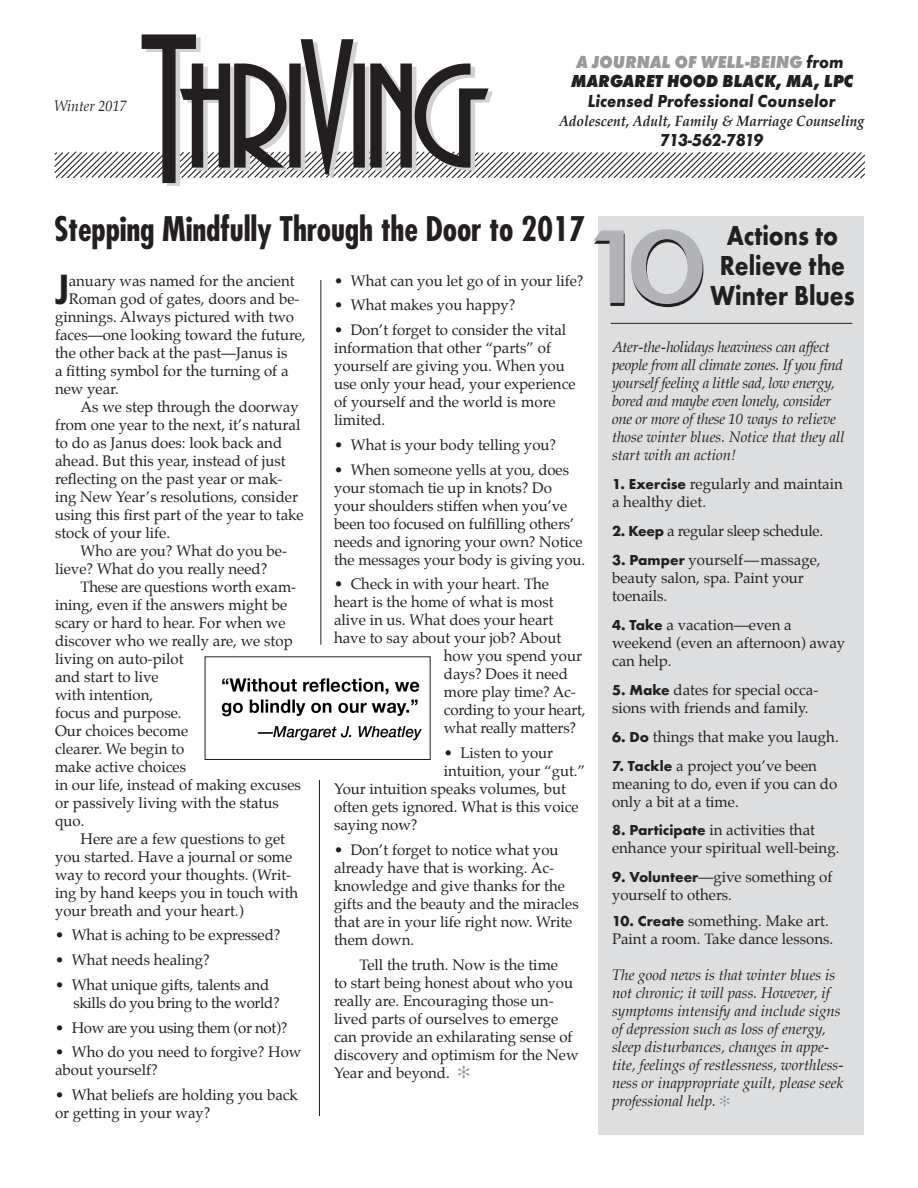
<style>
.page{position:relative;width:918px;height:1188px;background:#fff}
.page>*{position:absolute;margin:0;border:0;box-sizing:border-box;transform-origin:0 0}
.t1{font:500 96px "Futura";color:#231f20;scale:1.3 1}
.t2{font:700 condensed 38.85px "Futura";color:#231f20}
.t3{font:700 condensed 33px "Futura";letter-spacing:-.005em;color:#231f20}
.t4{font:700 28.5px/30px "Futura T";color:#231f20;text-align:center;scale:.85 1}
.t5{font:italic 800 18px/19.5px "Futura T";color:#231f20;scale:.91 1}
.t6{font:italic 700 18px "Futura T";color:#231f20;scale:.91 1}
.t7{font:italic 700 18px "Futura T";letter-spacing:-.035em;color:#231f20;scale:.91 1}
.t8{font:15px/18px "Palatino";color:#231f20}
.t9{font:italic 15px/18px "Palatino";color:#231f20}
.t10{font:italic 15px/18px "Palatino";letter-spacing:-.02em;color:#231f20}
.t11{font:15px "Palatino";letter-spacing:-.02em;color:#231f20}
.t12{font:italic 700 15px "Palatino";color:#231f20;scale:.91 1}
.t13{font:italic 15px "Palatino";color:#231f20;scale:.95 1}
.s1{color:#97999c}
.s2{font-weight:700}
.s3{font-family:"Futura T";font-weight:700}
</style>
<div class="page">
<svg style="left:54px;top:35px;width:810px;height:151px"></svg>
<div style="left:598px;top:216px;width:265px;height:918px;background:#dddee0"></div>
<hr style="left:611px;top:323px;width:241px;height:1px;background:#231f20">
<hr style="left:321px;top:280px;width:1px;height:365px;background:#231f20">
<hr style="left:319px;top:780px;width:1px;height:336px;background:#231f20">
<div style="left:205px;top:657px;width:225px;height:103px;border:1px solid #231f20"></div>
<img style="left:221px;top:678px;width:201px;height:63px">
<p class="t13" style="left:54px;top:93px;width:78px">Winter 2017</p>
<p class="t5" style="left:571px;top:52px;width:312px"><span class="s1">A JOURNAL OF WELL-BEING</span> <span class="s2">from<br></span>MARGARET HOOD BLACK, MA, LPC</p>
<p class="t6" style="left:588px;top:90px;width:274px">Licensed Professional Counselor</p>
<p class="t12" style="left:559px;top:112px;width:337px">Adolescent, Adult, Family &amp; Marriage Counseling</p>
<p class="t7" style="left:660px;top:129px;width:115px">713-562-7819</p>
<h3 class="t3" style="left:54px;top:208px;width:533px">Stepping Mindfully Through the Door to 2017</h3>
<p class="t8" style="left:334px;top:271px;width:251px">• What can you let go of in your life?</p>
<p class="t8" style="left:334px;top:296px;width:183px">• What makes you happy?</p>
<p class="t8" style="left:334px;top:321px;width:243px">• Don’t forget to consider the vital information that other “parts” of yourself are giving you. When you use only your head, your experience of yourself and the world is more limited.</p>
<p class="t8" style="left:334px;top:436px;width:224px">• What is your body telling you?</p>
<p class="t8" style="left:334px;top:460px;width:253px">• When someone yells at you, does your stomach tie up in knots? Do your shoulders stiffen when you’ve been too focused on fulfilling others’ needs and ignoring your own? Notice the messages your body is giving you.</p>
<p class="t8" style="left:334px;top:575px;width:217px">• Check in with your heart. The</p>
<p class="t8" style="left:334px;top:593px;width:221px">heart is the home of what is most</p>
<p class="t8" style="left:334px;top:611px;width:221px">alive in us. What does your heart</p>
<p class="t8" style="left:334px;top:629px;width:229px">have to say about your job? About</p>
<p class="t8" style="left:444px;top:647px;width:140px">how you spend your</p>
<p class="t8" style="left:444px;top:665px;width:126px">days? Does it need</p>
<p class="t8" style="left:444px;top:683px;width:133px">more play time? Ac-</p>
<p class="t8" style="left:444px;top:701px;width:143px">cording to your heart,</p>
<p class="t8" style="left:444px;top:719px;width:134px">what really matters?</p>
<p class="t8" style="left:444px;top:744px;width:111px">• Listen to your</p>
<p class="t8" style="left:444px;top:762px;width:143px">intuition, your “gut.”</p>
<p class="t8" style="left:334px;top:780px;width:233px">Your intuition speaks volumes, but</p>
<p class="t8" style="left:334px;top:798px;width:246px">often gets ignored. What is this voice</p>
<p class="t8" style="left:334px;top:816px;width:85px">saying now?</p>
<p class="t8" style="left:334px;top:841px;width:246px">• Don’t forget to notice what you already have that is working. Ac&shy;knowledge and give thanks for the gifts and the beauty and the miracles that are in your life right now. Write them down.</p>
<p class="t8" style="left:334px;top:955px;width:246px;text-indent:26px">Tell the truth. Now is the time<br>to start being honest about who you really are. Encouraging those un&shy;lived parts of ourselves to emerge can provide an exhilarating sense of discovery and optimism for the New<br>Year and beyond.</p>
<p class="t8" style="left:69px;top:271px;width:232px">anuary was named for the ancient<br>Roman god of gates, doors and be-</p>
<h2 class="t2" style="left:55px;top:265px;width:15px">J</h2>
<p class="t8" style="left:55px;top:307px;width:252px">ginnings. Always pictured with two faces—one looking toward the future,</p>
<p class="t8" style="left:55px;top:343px;width:235px;text-align:justify">the other back at the past—Janus is a fitting symbol for the turning of a new year.</p>
<p class="t8" style="left:55px;top:397px;width:250px;text-indent:26px">As we step through the doorway from one year to the next, it’s natural to do as Janus does: look back and ahead. But this year, instead of just reflecting on the past year or mak&shy;ing New Year’s resolutions, consider using this first part of the year to take stock of your life.</p>
<p class="t8" style="left:55px;top:541px;width:234px;text-indent:26px">Who are you? What do you be&shy;lieve? What do you really need?</p>
<p class="t8" style="left:55px;top:577px;width:247px;text-indent:26px">These are questions worth exam&shy;ining, even if the answers might be scary or hard to hear. For when we discover who we really are, we stop living on auto-pilot<br>and start to live<br>with intention,<br>focus and purpose.<br>Our choices become<br>clearer. We begin to<br>make active choices<br>in our life, instead of making excuses or passively living with the status quo.</p>
<p class="t8" style="left:55px;top:829px;width:245px;text-indent:26px">Here are a few questions to get you started. Have a journal or some way to record your thoughts. (Writ&shy;ing by hand keeps you in touch with your breath and your heart.)</p>
<p class="t8" style="left:55px;top:926px;width:227px">• What is aching to be expressed?</p>
<p class="t8" style="left:55px;top:951px;width:156px">• What needs healing?</p>
<p class="t8" style="left:73px;top:976px;width:208px;text-indent:-18px">• What unique gifts, talents and skills do you bring to the world?</p>
<p class="t11" style="left:55px;top:1015px;width:234px">• How are you using them (or not)?</p>
<p class="t8" style="left:55px;top:1043px;width:248px">• Who do you need to forgive? How about yourself?</p>
<p class="t8" style="left:55px;top:1086px;width:244px">• What beliefs are holding you back or getting in your way?</p>
<h3 class="t4" style="left:710px;top:220px;width:171px">Actions to<br>Relieve the<br>Winter Blues</h3>
<h1 class="t1" style="left:577px;top:204px;width:103px">10</h1>
<p class="t10" style="left:612px;top:338px;width:234px">Ater-the-holidays heaviness can affect people from all climate zones. If you find yourself feeling a little sad, low energy, bored and maybe even lonely, consider one or more of these 10 ways to relieve those winter blues. Notice that they all start with an action!</p>
<p class="t8" style="left:612px;top:475px;width:232px"><span class="s3">1. Exercise</span> regularly and maintain a healthy diet.</p>
<p class="t11" style="left:612px;top:519px;width:213px"><span class="s3">2. Keep</span> a regular sleep schedule.</p>
<p class="t8" style="left:612px;top:551px;width:210px"><span class="s3">3. Pamper</span> yourself—massage, beauty salon, spa. Paint your toenails.</p>
<p class="t8" style="left:612px;top:616px;width:235px"><span class="s3">4. Take</span> a vacation—even a weekend (even an afternoon) away can help.</p>
<p class="t8" style="left:612px;top:681px;width:208px"><span class="s3">5. Make</span> dates for special occa&shy;sions with friends and family.</p>
<p class="t8" style="left:612px;top:727px;width:228px"><span class="s3">6. Do</span> things that make you laugh.</p>
<p class="t8" style="left:612px;top:756px;width:227px"><span class="s3">7. Tackle</span> a project you’ve been meaning to do, even if you can do only a bit at a time.</p>
<p class="t8" style="left:612px;top:821px;width:229px"><span class="s3">8. Participate</span> in activities that enhance your spiritual well-being.</p>
<p class="t8" style="left:612px;top:868px;width:222px"><span class="s3">9. Volunteer</span>—give something of yourself to others.</p>
<p class="t8" style="left:612px;top:912px;width:223px"><span class="s3">10. Create</span> something. Make art.<br>Paint a room. Take dance lessons.</p>
<p class="t9" style="left:612px;top:966px;width:233px">The good news is that winter blues is not chronic; it will pass. However, if symptoms intensify and include signs of depression such as loss of energy, sleep disturbances, changes in appe&shy;tite, feelings of restlessness, worthless&shy;ness or inappropriate guilt, please seek professional help.</p>
</div>
